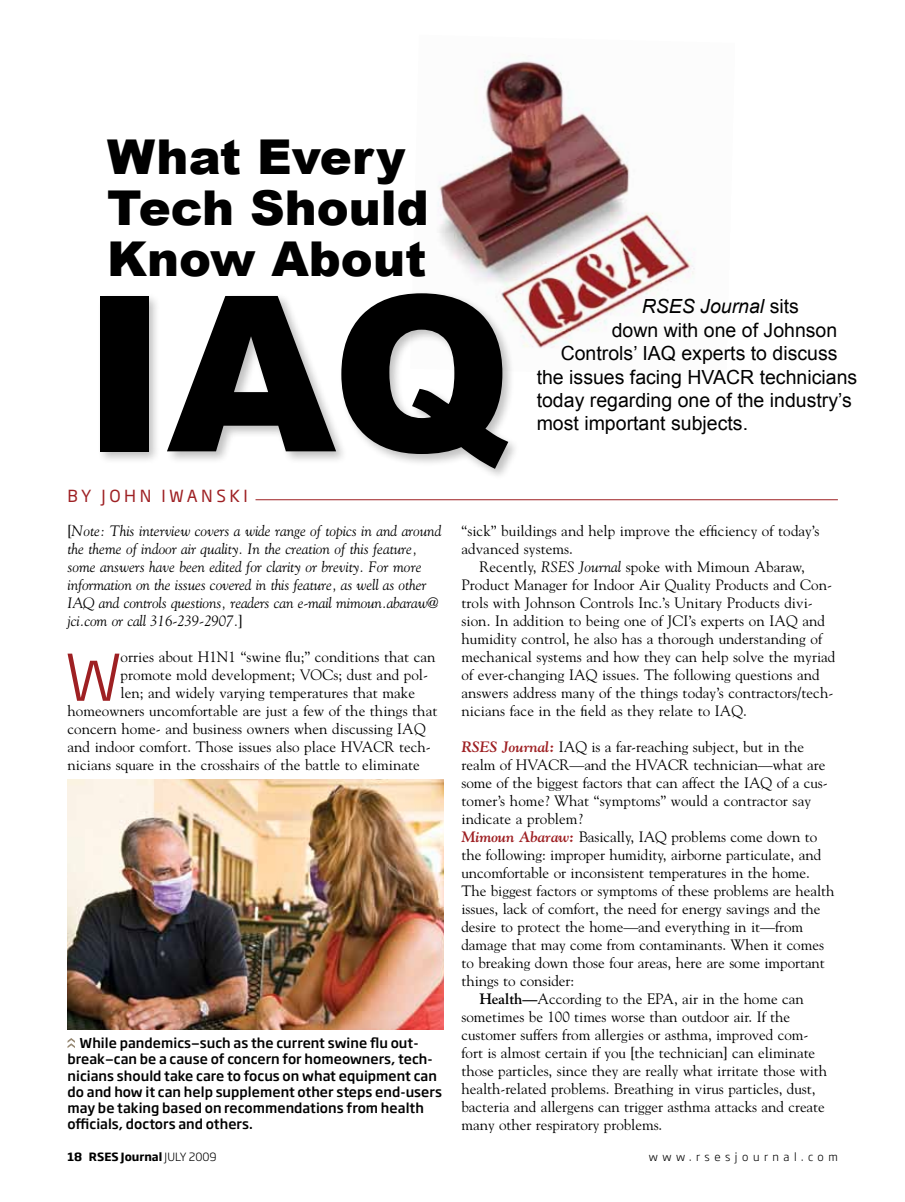
<style>
.page{position:relative;width:905px;height:1202px;background:#fff}
.page>*{position:absolute;margin:0;border:0;box-sizing:border-box;transform-origin:0 0}
.t1{font:900 217.05px "Arial";color:#000}
.t2{font:900 48px/51px "Arial";color:#000}
.t3{font:19.5px "Arial";color:#000}
.t4{font:italic 19.5px "Arial";color:#000}
.t5{font:16.5px "Soho Gothic Std";letter-spacing:.215em;color:#9e2023}
.t6{font:15px/18px "Goudy";letter-spacing:-.005em;color:#000}
.t7{font:italic 15px/18px "Goudy";letter-spacing:-.005em;color:#000}
.t8{font:500 13.5px/16.2px "Soho Gothic Pro";letter-spacing:.005em;color:#000}
.t9{font:700 11.25px "Soho Gothic Std";color:#000}
.t10{font:300 11.25px "Soho Gothic Std";letter-spacing:.4em;color:#000}
.s1{font-style:normal}
.s2{font-style:italic}
.s3{font-weight:700;font-style:italic;color:#9e2023}
.s4{font-weight:700}
.s5{font-family:"Soho Gothic Pro";font-weight:300}
</style>
<div class="page">
<img style="left:438px;top:58px;width:257px;height:291px">
<svg style="left:68px;top:653px;width:51px;height:47px"></svg>
<div style="left:96px;top:290px;width:423px;height:190px;background:#000;opacity:.25"></div>
<hr style="left:255px;top:499px;width:582px;height:1px;background:#9e2023">
<img style="left:68px;top:779px;width:375px;height:250px">
<svg style="left:68px;top:1038px;width:7px;height:10px"></svg>
<h2 class="t2" style="left:107px;top:130px;width:323px">What Every<br>Tech Should<br>Know About</h2>
<h1 class="t1" style="left:82px;top:216px;width:431px">IAQ</h1>
<h3 class="t4" style="left:641px;top:294px;width:159px">RSES Journal <span class="s1">sits</span></h3>
<h3 class="t3" style="left:611px;top:317px;width:227px">down with one of Johnson</h3>
<h3 class="t3" style="left:560px;top:340px;width:278px">Controls’ IAQ experts to discuss</h3>
<h3 class="t3" style="left:536px;top:364px;width:322px">the issues facing HVACR technicians</h3>
<h3 class="t3" style="left:536px;top:387px;width:317px">today regarding one of the industry’s</h3>
<h3 class="t3" style="left:536px;top:411px;width:213px">most important subjects.</h3>
<p class="t5" style="left:68px;top:485px;width:179px">BY JOHN IWANSKI</p>
<p class="t7" style="left:68px;top:521px;width:375px"><span class="s1">[</span>Note: This interview covers a wide range of topics in and around the theme of indoor air quality. In the creation of this feature, some answers have been edited for clarity or brevity. For more information on the issues covered in this feature, as well as other IAQ and controls questions, readers can e-mail mimoun.abaraw@ jci.com or call 316-239-2907.<span class="s1">]</span></p>
<p class="t6" style="left:121px;top:647px;width:316px">orries about H1N1 “swine flu;” conditions that can</p>
<p class="t6" style="left:121px;top:665px;width:309px">promote mold development; VOCs; dust and pol-</p>
<p class="t6" style="left:121px;top:683px;width:296px">len; and widely varying temperatures that make</p>
<p class="t6" style="left:67px;top:701px;width:371px">homeowners uncomfortable are just a few of the things that</p>
<p class="t6" style="left:67px;top:719px;width:359px">concern home- and business owners when discussing IAQ</p>
<p class="t6" style="left:67px;top:737px;width:365px">and indoor comfort. Those issues also place HVACR tech-</p>
<p class="t6" style="left:67px;top:755px;width:354px">nicians square in the crosshairs of the battle to eliminate</p>
<p class="t8" style="left:68px;top:1034px;width:376px;text-indent:12px">While pandemics—such as the current swine flu out&shy;break—can be a cause of concern for homeowners, tech&shy;nicians should take care to focus on what equipment can do and how it can help supplement other steps end-users may be taking based on recommendations from health officials, doctors and others.</p>
<p class="t6" style="left:461px;top:521px;width:359px">“sick” buildings and help improve the efficiency of today’s advanced systems.</p>
<p class="t6" style="left:461px;top:557px;width:375px;text-indent:18px">Recently, <span class="s2">RSES Journal</span> spoke with Mimoun Abaraw, Product Manager for Indoor Air Quality Products and Con&shy;trols with Johnson Controls Inc.’s Unitary Products divi&shy;sion. In addition to being one of JCI’s experts on IAQ and humidity control, he also has a thorough understanding of mechanical systems and how they can help solve the myriad of ever-changing IAQ issues. The following questions and answers address many of the things today’s contractors/tech&shy;nicians face in the field as they relate to IAQ.</p>
<p class="t6" style="left:461px;top:737px;width:344px"><span class="s3">RSES Journal:</span> IAQ is a far-reaching subject, but in the</p>
<p class="t6" style="left:461px;top:755px;width:365px">realm of HVACR—and the HVACR technician—what are</p>
<p class="t6" style="left:461px;top:773px;width:368px">some of the biggest factors that can affect the IAQ of a cus-</p>
<p class="t6" style="left:461px;top:791px;width:351px">tomer’s home? What “symptoms” would a contractor say</p>
<p class="t6" style="left:461px;top:809px;width:123px">indicate a problem?</p>
<p class="t6" style="left:461px;top:827px;width:357px"><span class="s3">Mimoun Abaraw:</span> Basically, IAQ problems come down to</p>
<p class="t6" style="left:461px;top:845px;width:361px">the following: improper humidity, airborne particulate, and</p>
<p class="t6" style="left:461px;top:863px;width:350px">uncomfortable or inconsistent temperatures in the home.</p>
<p class="t6" style="left:461px;top:881px;width:374px">The biggest factors or symptoms of these problems are health</p>
<p class="t6" style="left:461px;top:899px;width:360px">issues, lack of comfort, the need for energy savings and the</p>
<p class="t6" style="left:461px;top:917px;width:343px">desire to protect the home—and everything in it—from</p>
<p class="t6" style="left:461px;top:935px;width:364px">damage that may come from contaminants. When it comes</p>
<p class="t6" style="left:461px;top:953px;width:365px">to breaking down those four areas, here are some important</p>
<p class="t6" style="left:461px;top:971px;width:114px">things to consider:</p>
<p class="t6" style="left:479px;top:989px;width:326px"><span class="s4">Health—</span>According to the EPA, air in the home can</p>
<p class="t6" style="left:461px;top:1007px;width:330px">sometimes be 100 times worse than outdoor air. If the</p>
<p class="t6" style="left:461px;top:1025px;width:348px">customer suffers from allergies or asthma, improved com-</p>
<p class="t6" style="left:461px;top:1043px;width:355px">fort is almost certain if you [the technician] can eliminate</p>
<p class="t6" style="left:461px;top:1061px;width:367px">those particles, since they are really what irritate those with</p>
<p class="t6" style="left:461px;top:1079px;width:355px">health-related problems. Breathing in virus particles, dust,</p>
<p class="t6" style="left:461px;top:1097px;width:365px">bacteria and allergens can trigger asthma attacks and create</p>
<p class="t6" style="left:461px;top:1115px;width:202px">many other respiratory problems.</p>
<p class="t9" style="left:68px;top:1149px;width:150px">18 RSES Journal <span class="s5">JULY 2009</span></p>
<p class="t10" style="left:648px;top:1150px;width:190px">www.rsesjournal.com</p>
</div>
